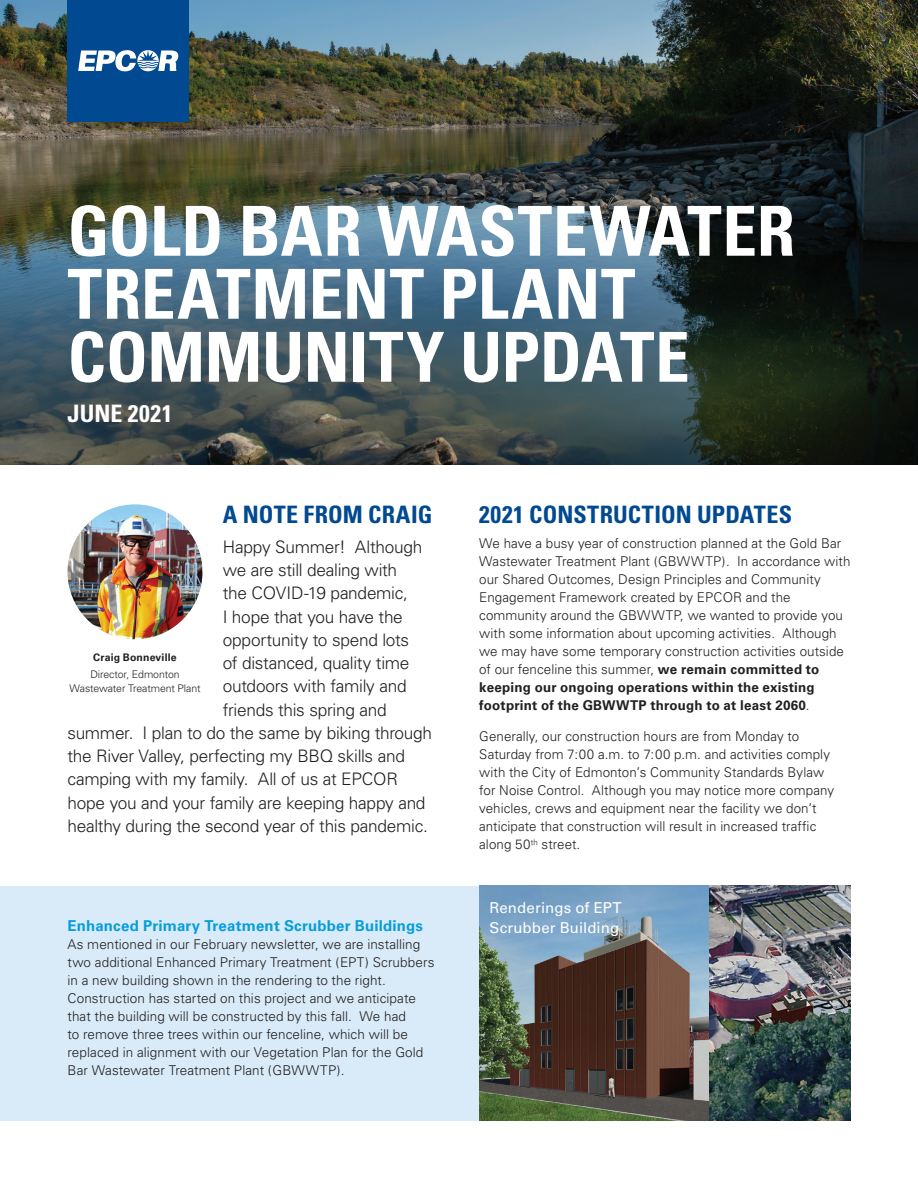
<style>
.page{position:relative;width:918px;height:1188px;background:#fff}
.page>*{position:absolute;margin:0;border:0;box-sizing:border-box;transform-origin:0 0}
.t1{font:700 condensed 69px/63px "Univers";color:#fff}
.t2{font:700 condensed 24px "Univers";letter-spacing:.01em;color:#014990}
.t3{font:700 condensed 24px "Univers";letter-spacing:.01em;color:#fff}
.t4{font:300 17.25px "Univers";letter-spacing:-.02em;color:#231f20}
.t5{font:700 15px "Univers";letter-spacing:.01em;color:#069ddc}
.t6{font:15px/19.5px "Univers";letter-spacing:.01em;color:#fff}
.t7{font:300 13.5px/18px "Univers";letter-spacing:.005em;color:#231f20}
.t8{font:300 10.5px/13.5px "Univers";letter-spacing:-.005em;color:#231f20;text-align:center}
.t9{font:700 10.5px "Univers";letter-spacing:.015em;color:#231f20}
.s1{font-weight:700}
</style>
<div class="page">
<div style="left:0;top:886px;width:493px;height:234px;background:#d9ebf8"></div>
<img style="left:0;top:0;width:918px;height:464px">
<div style="left:68px;top:0;width:121px;height:122px;background:#014990"></div>
<svg style="left:78px;top:50px;width:100px;height:21px"></svg>
<img style="left:68px;top:504px;width:134px;height:135px;border-radius:66px">
<img style="left:479px;top:886px;width:231px;height:234px">
<img style="left:710px;top:886px;width:140px;height:234px">
<h1 class="t1" style="left:68px;top:199px;width:729px">GOLD BAR WASTEWATER<br>TREATMENT PLANT<br>COMMUNITY UPDATE</h1>
<h2 class="t3" style="left:68px;top:399px;width:106px">JUNE 2021</h2>
<h2 class="t2" style="left:223px;top:500px;width:211px">A NOTE FROM CRAIG</h2>
<p class="t4" style="left:223px;top:536px;width:201px">Happy Summer! Although</p>
<p class="t4" style="left:223px;top:560px;width:176px">we are still dealing with</p>
<p class="t4" style="left:223px;top:583px;width:187px">the COVID-19 pandemic,</p>
<p class="t4" style="left:223px;top:606px;width:182px">I hope that you have the</p>
<p class="t4" style="left:223px;top:629px;width:188px">opportunity to spend lots</p>
<p class="t4" style="left:223px;top:653px;width:188px">of distanced, quality time</p>
<p class="t4" style="left:223px;top:676px;width:185px">outdoors with family and</p>
<p class="t4" style="left:223px;top:699px;width:165px">friends this spring and</p>
<p class="t4" style="left:68px;top:722px;width:366px">summer. I plan to do the same by biking through</p>
<p class="t4" style="left:68px;top:746px;width:339px">the River Valley, perfecting my BBQ skills and</p>
<p class="t4" style="left:68px;top:769px;width:332px">camping with my family. All of us at EPCOR</p>
<p class="t4" style="left:68px;top:792px;width:360px">hope you and your family are keeping happy and</p>
<p class="t4" style="left:68px;top:815px;width:362px">healthy during the second year of this pandemic.</p>
<p class="t9" style="left:93px;top:652px;width:85px">Craig Bonneville</p>
<p class="t8" style="left:69px;top:668px;width:133px">Director, Edmonton<br>Wastewater Treatment Plant</p>
<p class="t5" style="left:68px;top:917px;width:357px">Enhanced Primary Treatment Scrubber Buildings</p>
<p class="t7" style="left:68px;top:935px;width:368px">As mentioned in our February newsletter, we are installing two additional Enhanced Primary Treatment (EPT) Scrubbers in a new building shown in the rendering to the right.<br>Construction has started on this project and we anticipate that the building will be constructed by this fall. We had<br>to remove three trees within our fenceline, which will be replaced in alignment with our Vegetation Plan for the Gold Bar Wastewater Treatment Plant (GBWWTP).</p>
<h2 class="t2" style="left:479px;top:500px;width:314px">2021 CONSTRUCTION UPDATES</h2>
<p class="t7" style="left:479px;top:534px;width:373px">We have a busy year of construction planned at the Gold Bar Wastewater Treatment Plant (GBWWTP). In accordance with our Shared Outcomes, Design Principles and Community Engagement Framework created by EPCOR and the community around the GBWWTP, we wanted to provide you with some information about upcoming activities. Although we may have some temporary construction activities outside of our fenceline this summer, <span class="s1">we remain committed to keeping our ongoing operations within the existing footprint of the GBWWTP through to at least 2060</span>.</p>
<p class="t7" style="left:479px;top:727px;width:356px">Generally, our construction hours are from Monday to Saturday from 7:00 a.m. to 7:00 p.m. and activities comply with the City of Edmonton’s Community Standards Bylaw for Noise Control. Although you may notice more company vehicles, crews and equipment near the facility we don’t anticipate that construction will result in increased traffic along 50<sup>th</sup> street.</p>
<p class="t6" style="left:490px;top:898px;width:134px">Renderings of EPT<br>Scrubber Building</p>
</div>
